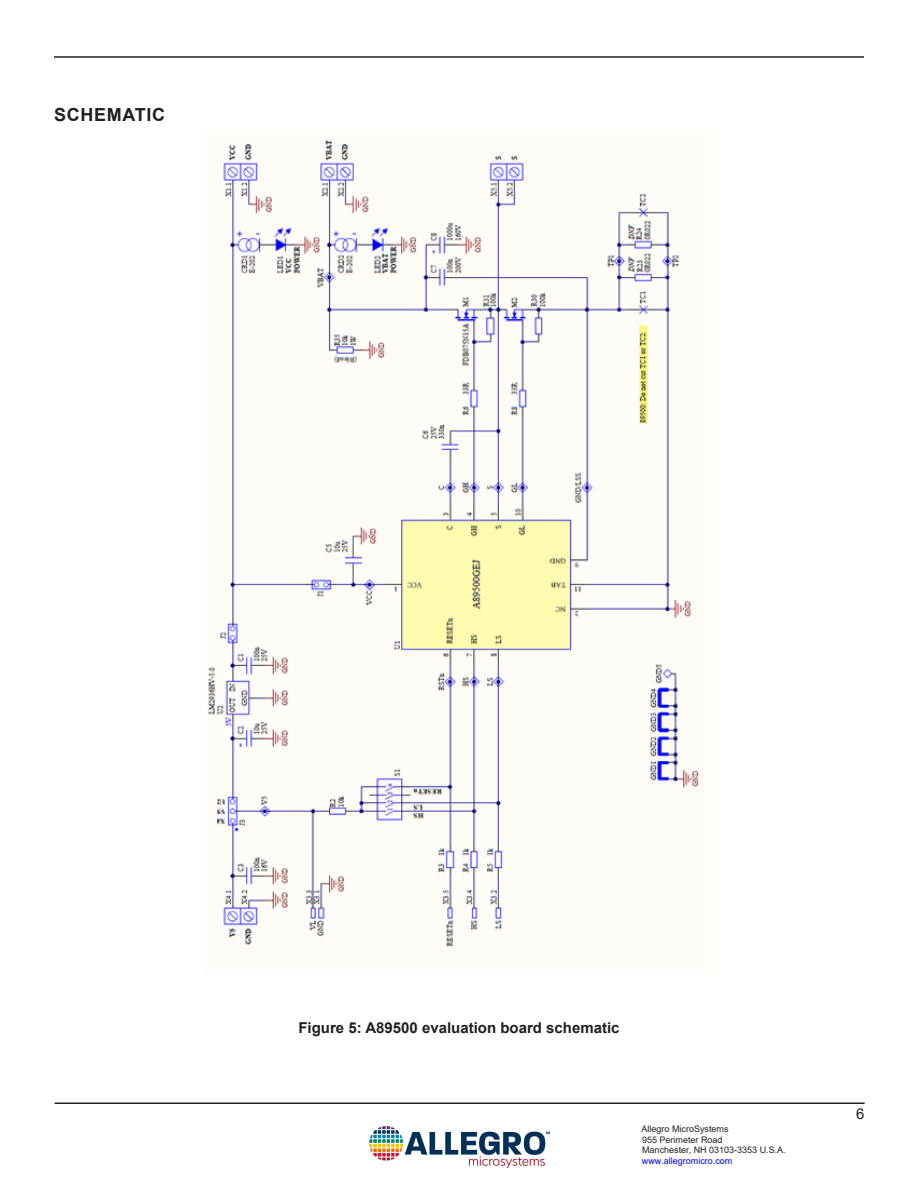
<style>
.page{position:relative;width:918px;height:1188px;background:#fff}
.page>*{position:absolute;margin:0;border:0;box-sizing:border-box;transform-origin:0 0}
.Heading_1{font:700 18px "Arial";letter-spacing:.035em;color:#231f20}
.t1{font:700 15px "Arial";color:#231f20}
.t2{font:15px "Arial";color:#231f20}
.t3{font:9px/10.8px "Arial";color:#231f20}
.t4{font:9px "Arial";color:#00f}
</style>
<div class="page">
<hr style="left:55px;top:1102px;width:810px;height:2px;background:#231f20">
<hr style="left:54px;top:56px;width:810px;height:2px;background:#231f20">
<img style="left:370px;top:1126px;width:180px;height:42px">
<img style="left:208px;top:139px;width:491px;height:808px">
<p class="Heading_1" style="left:54px;top:102px;width:112px">SCHEMATIC</p>
<p class="t1" style="left:298px;top:1017px;width:323px">Figure 5: A89500 evaluation board schematic</p>
<p class="t3" style="left:642px;top:1123px;width:146px">Allegro MicroSystems<br>955 Perimeter Road<br>Manchester, NH 03103-3353 U.S.A.</p>
<p class="t4" style="left:642px;top:1155px;width:92px">www.allegromicro.com</p>
<h2 class="t2" style="left:856px;top:1103px;width:10px">6</h2>
</div>
